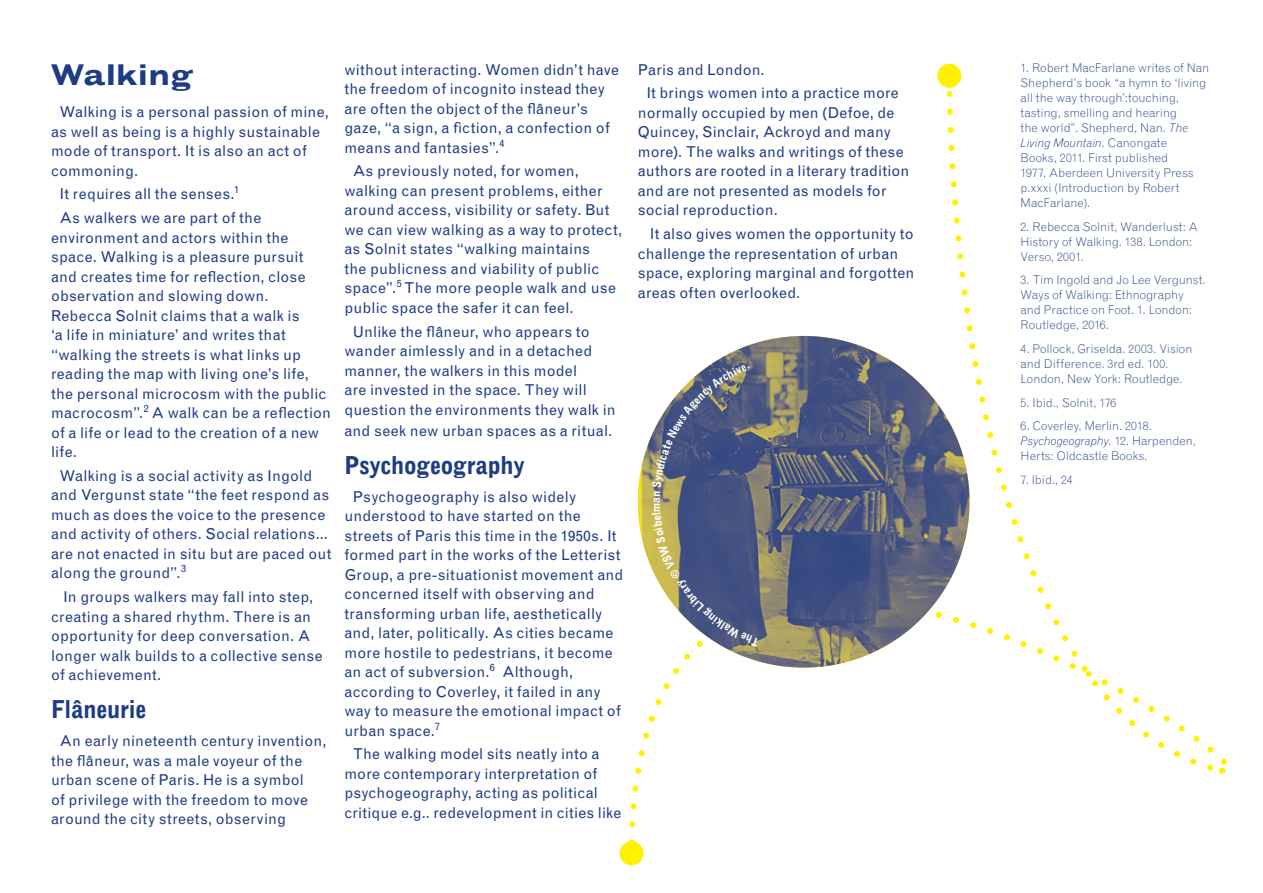
<style>
.page{position:relative;width:1263px;height:893px;background:#fff}
.page>*{position:absolute;margin:0;border:0;box-sizing:border-box;transform-origin:0 0}
.t1{font:700 expanded 30px "Grotesque Disp MT Std";letter-spacing:-.005em;color:#1e3b83}
.t2{font:700 condensed 24px "Grotesque Disp MT Std";color:#1e3b83}
.t3{font:15px/19.5px "Grotesque MT Std";letter-spacing:.01em;color:#1e3b83}
.t4{font:300 12px/15px "Grotesque MT Std";letter-spacing:-.005em;color:#1e3b83}
.s1{font-style:italic}
</style>
<div class="page">
<svg style="left:629px;top:384px;width:598px;height:466px"></svg>
<div style="left:937px;top:64px;width:24px;height:24px;background:#fff101;border-radius:50%"></div>
<div style="left:619px;top:841px;width:24px;height:24px;background:#fff101;border-radius:50%"></div>
<img style="left:638px;top:336px;width:331px;height:332px;border-radius:166px">
<svg style="left:652px;top:364px;width:107px;height:282px;background:#6d758a"></svg>
<h1 class="t1" style="left:51px;top:56px;width:144px">Walking</h1>
<p class="t3" style="left:51px;top:102px;width:279px;text-indent:9px">Walking is a personal passion of mine, as well as being is a highly sustainable mode of transport. It is also an act of commoning.</p>
<p class="t3" style="left:60px;top:182px;width:203px;line-height:23.7px">It requires all the senses.<sup>1<br></sup>As walkers we are part of the</p>
<p class="t3" style="left:51px;top:228px;width:282px">environment and actors within the space. Walking is a pleasure pursuit and creates time for reflection, close observation and slowing down.<br>Rebecca Solnit claims that a walk is<br>‘a life in miniature’ and writes that “walking the streets is what links up reading the map with living one’s life, the personal microcosm with the public macrocosm”.<sup>2</sup> A walk can be a reflection of a life or lead to the creation of a new life.</p>
<p class="t3" style="left:51px;top:466px;width:282px;text-indent:9px">Walking is a social activity as Ingold and Vergunst state “the feet respond as much as does the voice to the presence and activity of others. Social relations... are not enacted in situ but are paced out along the ground”.<sup>3</sup></p>
<p class="t3" style="left:51px;top:587px;width:273px;text-indent:12px">In groups walkers may fall into step, creating a shared rhythm. There is an opportunity for deep conversation. A longer walk builds to a collective sense of achievement.</p>
<h2 class="t2" style="left:51px;top:695px;width:97px">Flâneurie</h2>
<p class="t3" style="left:51px;top:731px;width:277px;text-indent:9px">An early nineteenth century invention, the flâneur, was a male voyeur of the urban scene of Paris. He is a symbol<br>of privilege with the freedom to move around the city streets, observing</p>
<p class="t3" style="left:344px;top:60px;width:276px">without interacting. Women didn’t have the freedom of incognito instead they are often the object of the flâneur’s gaze, “a sign, a fiction, a confection of means and fantasies”.<sup>4</sup></p>
<p class="t3" style="left:344px;top:161px;width:279px;text-indent:9px">As previously noted, for women, walking can present problems, either around access, visibility or safety. But we can view walking as a way to protect, as Solnit states “walking maintains<br>the publicness and viability of public space”.<sup>5</sup> The more people walk and use public space the safer it can feel.</p>
<p class="t3" style="left:344px;top:322px;width:273px;text-indent:9px">Unlike the flâneur, who appears to wander aimlessly and in a detached manner, the walkers in this model<br>are invested in the space. They will question the environments they walk in</p>
<p class="t3" style="left:344px;top:421px;width:269px">and seek new urban spaces as a ritual.</p>
<h2 class="t2" style="left:344px;top:450px;width:181px">Psychogeography</h2>
<p class="t3" style="left:344px;top:487px;width:280px;text-indent:9px">Psychogeography is also widely understood to have started on the streets of Paris this time in the 1950s. It formed part in the works of the Letterist Group, a pre-situationist movement and concerned itself with observing and transforming urban life, aesthetically and, later, politically. As cities became more hostile to pedestrians, it become an act of subversion.<sup>6</sup> Although, according to Coverley, it failed in any way to measure the emotional impact of urban space.<sup>7</sup></p>
<p class="t3" style="left:344px;top:745px;width:278px;text-indent:9px">The walking model sits neatly into a more contemporary interpretation of psychogeography, acting as political critique e.g.. redevelopment in cities like</p>
<p class="t3" style="left:646px;top:58px;width:254px;line-height:23.7px;text-indent:-9px">Paris and London.<br>It brings women into a practice more</p>
<p class="t3" style="left:638px;top:103px;width:273px">normally occupied by men (Defoe, de Quincey, Sinclair, Ackroyd and many more). The walks and writings of these authors are rooted in a literary tradition and are not presented as models for social reproduction.</p>
<p class="t3" style="left:638px;top:224px;width:278px;text-indent:12px">It also gives women the opportunity to challenge the representation of urban space, exploring marginal and forgotten areas often overlooked.</p>
<p class="t4" style="left:1020px;top:61px;width:190px">1. Robert MacFarlane writes of Nan<br>Shepherd’s book “a hymn to ‘living all the way through’:touching, tasting, smelling and hearing<br>the world”. Shepherd, Nan. <span class="s1">The<br>Living Mountain.</span> Canongate<br>Books, 2011. First published<br>1977, Aberdeen University Press p.xxxi (Introduction by Robert<br>MacFarlane).</p>
<p class="t4" style="left:1020px;top:219px;width:179px">2. Rebecca Solnit, Wanderlust: A<br>History of Walking. 138. London:<br>Verso, 2001.</p>
<p class="t4" style="left:1020px;top:273px;width:187px">3. Tim Ingold and Jo Lee Vergunst.<br>Ways of Walking: Ethnography and Practice on Foot. 1. London:<br>Routledge, 2016.</p>
<p class="t4" style="left:1020px;top:341px;width:173px">4. Pollock, Griselda. 2003. Vision and Difference. 3rd ed. 100.<br>London, New York: Routledge.</p>
<p class="t4" style="left:1020px;top:395px;width:97px">5. Ibid., Solnit, 176</p>
<p class="t4" style="left:1020px;top:418px;width:177px">6. Coverley, Merlin. 2018.<br><span class="s1">Psychogeography.</span> 12. Harpenden,<br>Herts: Oldcastle Books.</p>
<p class="t4" style="left:1020px;top:472px;width:53px">7. Ibid., 24</p>
</div>
